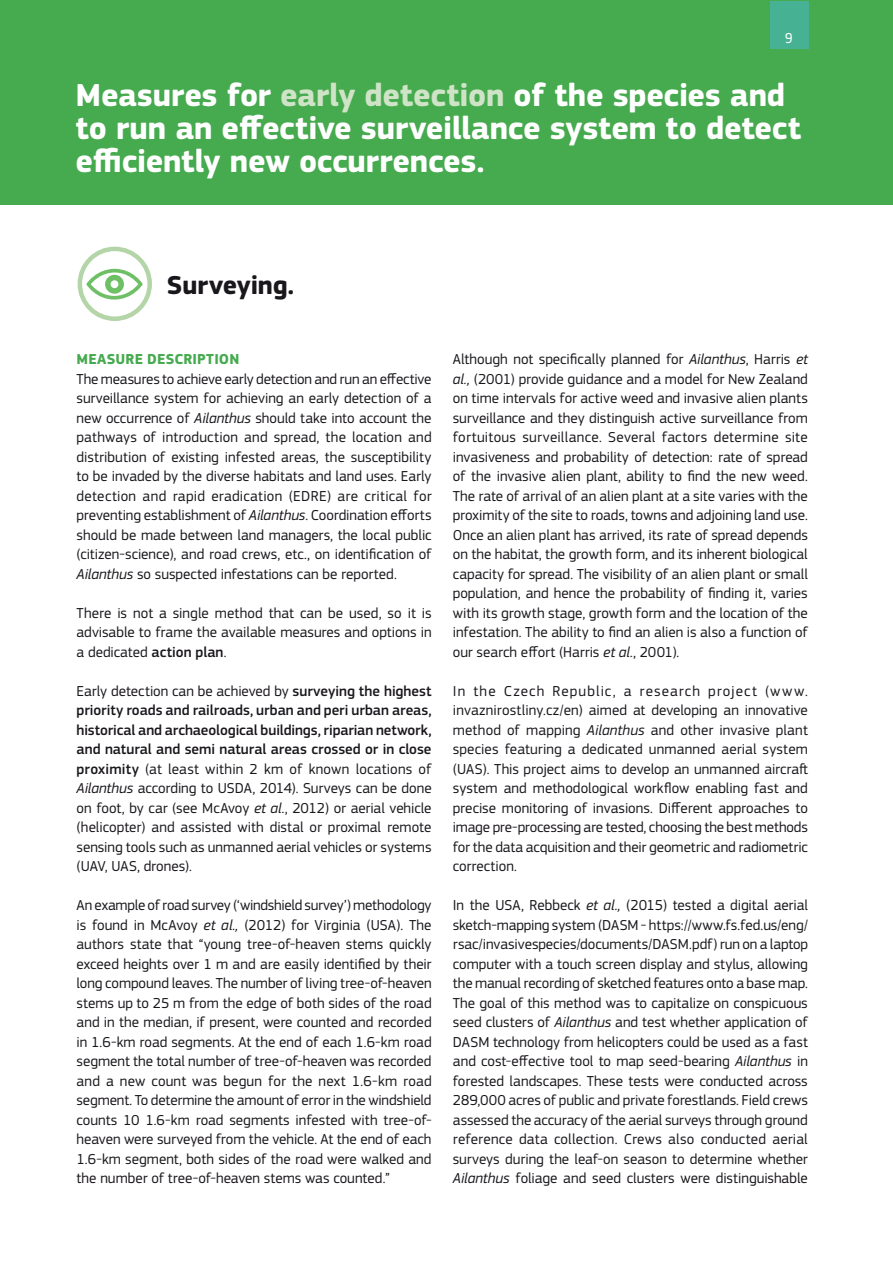
<style>
.page{position:relative;width:893px;height:1263px;background:#fff}
.page>*{position:absolute;margin:0;border:0;box-sizing:border-box;transform-origin:0 0}
.t1{font:700 33px/33px "EC Square Sans Pro";letter-spacing:-.01em;color:#fff}
.t2{font:700 27px "EC Square Sans Pro";color:#1a171c}
.t3{font:15px/19.5px "EC Square Sans Pro";color:#1a171c;text-align:justify}
.t4{font:700 15px "EC Square Sans Pro";letter-spacing:.01em;color:#46aa4f}
.t5{font:15px "EC Square Sans Cond Pro";color:#fff}
.s1{color:#cfe4c7}
.s2{font-style:italic}
.s3{font-weight:500}
</style>
<div class="page">
<div style="left:0;top:0;width:893px;height:204px;background:#46aa4f"></div>
<svg style="left:80px;top:249px;width:70px;height:66px"></svg>
<svg style="left:105px;top:275px;width:19px;height:19px"></svg>
<div style="left:111px;top:280px;width:7px;height:8px;background:#fff;border-radius:50%"></div>
<div style="left:78px;top:247px;width:74px;height:74px;border:4px solid #b3d5a8;border-radius:50%"></div>
<div style="left:770px;top:1px;width:38px;height:48px;background:#46b293"></div>
<p class="t5" style="left:785px;top:30px;width:9px">9</p>
<h1 class="t1" style="left:75px;top:79px;width:727px">Measures for <span class="s1">early detection</span> of the species and to run an effective surveillance system to detect efficiently new occurrences.</h1>
<h2 class="t2" style="left:167px;top:269px;width:129px">Surveying.</h2>
<p class="t4" style="left:77px;top:350px;width:164px">Measure description</p>
<p class="t3" style="left:77px;top:369px;width:357px">The measures to achieve early detection and run an effective surveillance system for achieving an early detection of a new occurrence of <span class="s2">Ailanthus</span> should take into account the pathways of introduction and spread, the location and distribution of existing infested areas, the susceptibility to be invaded by the diverse habitats and land uses. Early detection and rapid eradication (EDRE) are critical for preventing establishment of <span class="s2">Ailanthus</span>. Coordination efforts should be made between land managers, the local public (citizen-science), and road crews, etc., on identification of <span class="s2">Ailanthus</span> so suspected infestations can be reported.</p>
<p class="t3" style="left:77px;top:603px;width:357px">There is not a single method that can be used, so it is advisable to frame the available measures and options in a dedicated <span class="s3">action plan</span>.</p>
<p class="t3" style="left:77px;top:681px;width:357px">Early detection can be achieved by <span class="s3">surveying the highest priority roads and railroads, urban and peri urban areas, historical and archaeological buildings, riparian network, and natural and semi natural areas crossed or in close proximity</span> (at least within 2 km of known locations of <span class="s2">Ailanthus</span> according to USDA, 2014). Surveys can be done on foot, by car (see M cAvoy <span class="s2">et al.</span>, 2012) or aerial vehicle (helicopter) and assisted with distal or proximal remote sensing tools such as unmanned aerial vehicles or systems (UAV, UAS, drones).</p>
<p class="t3" style="left:77px;top:896px;width:357px">An example of road survey (‘windshield survey’) methodology is found in McAvoy <span class="s2">et al.,</span> (2012) for Virginia (USA). The authors state that “young tree-of-heaven stems quickly exceed heights over 1 m and are easily identified by their long compound leaves. The number of living tree-of-heaven stems up to 25 m from the edge of both sides of the road and in the median, if present, were counted and recorded in 1.6-km road segments. At the end of each 1.6-km road segment the total number of tree-of-heaven was recorded and a new count was begun for the next 1.6-km road segment. To determine the amount of error in the windshield counts 10 1.6-km road segments infested with tree-of&shy;heaven were surveyed from the vehicle. At the end of each 1.6-km segment, both sides of the road were walked and the number of tree-of-heaven stems was counted.”</p>
<p class="t3" style="left:453px;top:350px;width:357px">Although not specifically planned for <span class="s2">Ailanthus</span>, Harris <span class="s2">et al.,</span> (2001) provide guidance and a model for New Zealand on time intervals for active weed and invasive alien plants surveillance and they distinguish active surveillance from fortuitous surveillance. Several factors determine site invasiveness and probability of detection: rate of spread of the invasive alien plant, ability to find the new weed.<br>The rate of arrival of an alien plant at a site varies with the proximity of the site to roads, towns and adjoining land use.<br>Once an alien plant has arrived, its rate of spread depends on the habitat, the growth form, and its inherent biological capacity for spread. The visibility of an alien plant or small population, and hence the probability of finding it, varies with its growth stage, growth form and the location of the infestation. The ability to find an alien is also a function of our search effort (Harris <span class="s2">et al.</span>, 2001).</p>
<p class="t3" style="left:453px;top:681px;width:357px">In the Czech Republic, a research project (www. invaznirostliny.cz/en) aimed at developing an innovative method of mapping <span class="s2">Ailanthus</span> and other invasive plant species featuring a dedicated unmanned aerial system (UAS). This project aims to develop an unmanned aircraft system and methodological workflow enabling fast and precise monitoring of invasions. Different approaches to image pre-processing are tested, choosing the best methods for the data acquisition and their geometric and radiometric correction.</p>
<p class="t3" style="left:453px;top:896px;width:357px">In the USA, Rebbeck <span class="s2">et al.,</span> (2015) tested a digital aerial sketch-mapping system (DASM</p>
<p class="t3" style="left:453px;top:915px;width:357px;text-indent:188px">- https://www.fs.fed.us/eng/ rsac/invasivespecies/documents/DASM</p>
<p class="t3" style="left:453px;top:935px;width:357px;text-indent:236px">.pdf) run on a laptop computer with a touch screen display and stylus, allowing the manual recording of sketched features onto a base map.<br>The goal of this method was to capitalize on conspicuous seed clusters of <span class="s2">Ailanthus</span> and test whether application of DASM</p>
<p class="t3" style="left:453px;top:1032px;width:357px;text-indent:40px">technology from helicopters could be used as a fast and cost-effective tool to map seed-bearing <span class="s2">Ailanthus</span> in forested landscapes. These tests were conducted across 289,000 acres of public and private forestlands. Field crews assessed the accuracy of the aerial surveys through ground reference data collection. Crews also conducted aerial surveys during the leaf-on season to determine whether <span class="s2">Ailanthus</span> foliage and seed clusters were distinguishable</p>
</div>
